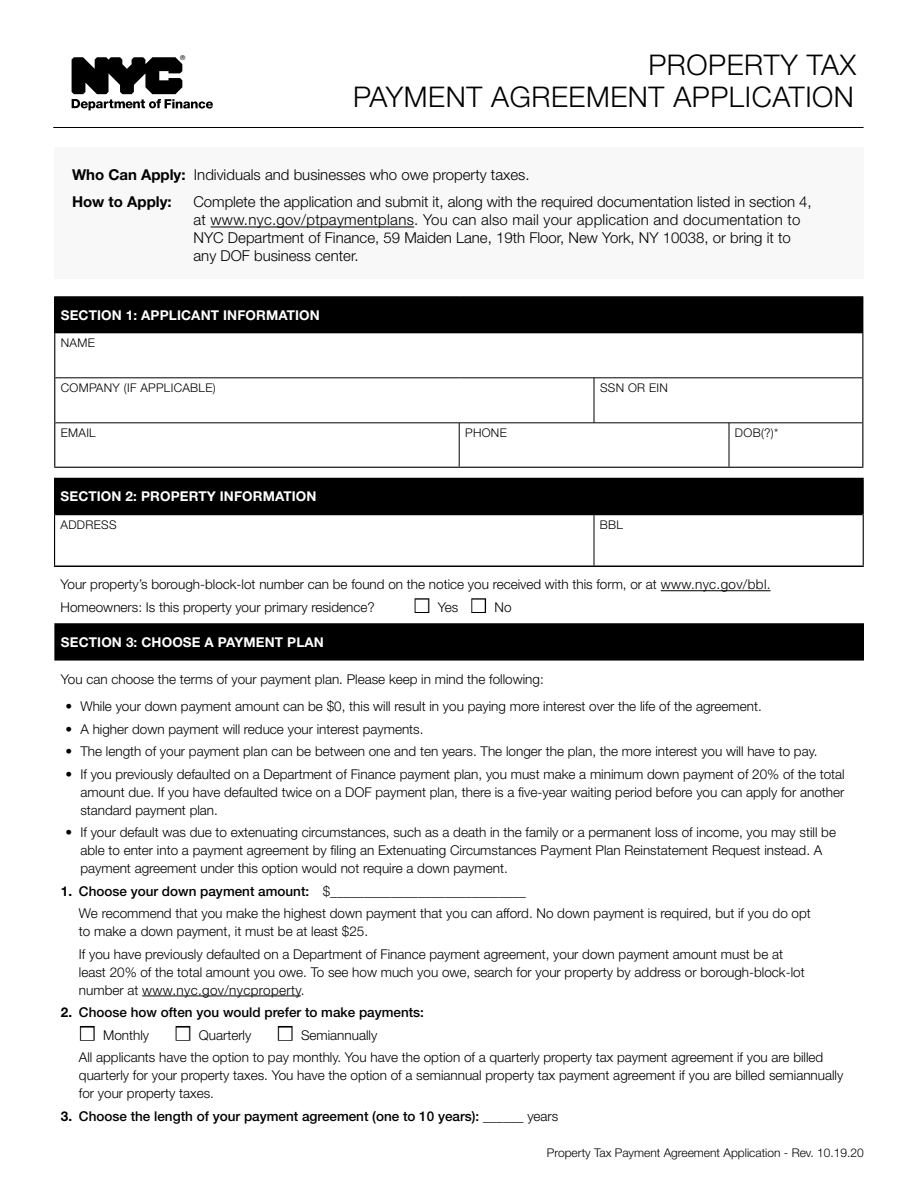
<style>
.page{position:relative;width:918px;height:1188px;background:#fff}
.page>*{position:absolute;margin:0;border:0;box-sizing:border-box;transform-origin:0 0}
.t1{font:300 28.5px/31.5px "Helvetica Neue LT Std";letter-spacing:.02em;color:#000;text-align:right}
.t2{font:300 15px/18px "Helvetica Neue LT Std";color:#000}
.t3{font:300 13.5px/18px "Helvetica Neue LT Std";color:#000}
.t4{font:500 13.5px "Helvetica Neue LT Std";color:#000}
.t5{font:700 13.5px "Helvetica Neue LT Std";letter-spacing:.01em;color:#fff}
.t6{font:300 12px "Helvetica Neue LT Std";letter-spacing:.025em;color:#000}
.t7{font:300 12px "Helvetica Neue LT Std";color:#000}
.t8{font:6.6px "Helvetica Neue";color:#000}
.s1{font-weight:700}
.s2{font-weight:500}
.s3{font-weight:300}
</style>
<div class="page">
<div style="left:54px;top:147px;width:810px;height:132px;background:#f8f8f9"></div>
<hr style="left:211px;top:227px;width:203px;height:1px;background:#000">
<div style="left:55px;top:297px;width:808px;height:36px;background:#000"></div>
<hr style="left:55px;top:333px;width:404px;height:1px;background:#000">
<hr style="left:459px;top:333px;width:135px;height:1px;background:#000">
<hr style="left:594px;top:333px;width:135px;height:1px;background:#000">
<hr style="left:729px;top:333px;width:133px;height:1px;background:#000">
<hr style="left:55px;top:378px;width:404px;height:1px;background:#000">
<hr style="left:459px;top:378px;width:135px;height:1px;background:#000">
<hr style="left:594px;top:378px;width:135px;height:1px;background:#000">
<hr style="left:594px;top:378px;width:1px;height:45px;background:#000">
<hr style="left:729px;top:378px;width:133px;height:1px;background:#000">
<hr style="left:55px;top:423px;width:404px;height:1px;background:#000">
<hr style="left:459px;top:423px;width:135px;height:1px;background:#000">
<hr style="left:459px;top:423px;width:1px;height:44px;background:#000">
<hr style="left:594px;top:423px;width:135px;height:1px;background:#000">
<hr style="left:729px;top:423px;width:133px;height:1px;background:#000">
<hr style="left:729px;top:423px;width:1px;height:44px;background:#000">
<hr style="left:54px;top:296px;width:405px;height:1px;background:#000">
<hr style="left:54px;top:297px;width:1px;height:36px;background:#000">
<hr style="left:459px;top:296px;width:135px;height:1px;background:#000">
<hr style="left:594px;top:296px;width:135px;height:1px;background:#000">
<hr style="left:729px;top:296px;width:134px;height:1px;background:#000">
<hr style="left:54px;top:333px;width:1px;height:45px;background:#000">
<hr style="left:862px;top:333px;width:1px;height:45px;background:#000">
<hr style="left:54px;top:378px;width:1px;height:45px;background:#000">
<hr style="left:862px;top:378px;width:1px;height:45px;background:#000">
<hr style="left:54px;top:423px;width:1px;height:44px;background:#000">
<hr style="left:862px;top:423px;width:1px;height:44px;background:#000">
<hr style="left:54px;top:467px;width:405px;height:1px;background:#000">
<hr style="left:459px;top:467px;width:135px;height:1px;background:#000">
<hr style="left:594px;top:467px;width:135px;height:1px;background:#000">
<hr style="left:729px;top:467px;width:134px;height:1px;background:#000">
<div style="left:55px;top:624px;width:808px;height:36px;background:#000"></div>
<hr style="left:54px;top:659px;width:810px;height:2px;background:#000">
<hr style="left:54px;top:623px;width:810px;height:1px;background:#000">
<hr style="left:54px;top:624px;width:2px;height:35px;background:#000">
<hr style="left:863px;top:624px;width:1px;height:35px;background:#000">
<hr style="left:142px;top:996px;width:159px;height:1px;background:#000">
<div style="left:55px;top:478px;width:808px;height:36px;background:#000"></div>
<hr style="left:54px;top:478px;width:540px;height:1px;background:#000">
<hr style="left:594px;top:478px;width:270px;height:1px;background:#000">
<hr style="left:55px;top:514px;width:539px;height:1px;background:#000">
<hr style="left:594px;top:514px;width:269px;height:1px;background:#000">
<hr style="left:54px;top:566px;width:540px;height:1px;background:#000">
<hr style="left:594px;top:566px;width:270px;height:1px;background:#000">
<hr style="left:54px;top:479px;width:1px;height:35px;background:#000">
<hr style="left:863px;top:479px;width:1px;height:35px;background:#000">
<hr style="left:54px;top:514px;width:1px;height:52px;background:#000">
<hr style="left:863px;top:514px;width:1px;height:52px;background:#000">
<hr style="left:594px;top:515px;width:1px;height:51px;background:#000">
<hr style="left:661px;top:590px;width:110px;height:1px;background:#000">
<svg style="left:72px;top:57px;width:141px;height:53px"></svg>
<hr style="left:53px;top:127px;width:811px;height:1px;background:#000">
<p class="t8" style="left:180px;top:53px;width:7px">®</p>
<h1 class="t1" style="left:353px;top:49px;width:505px">PROPERTY TAX<br>PAYMENT AGREEMENT APPLICATION</h1>
<p class="t2" style="left:72px;top:160px;width:459px;line-height:27.8px"><span class="s1">Who Can Apply:</span> Individuals and businesses who owe property taxes.<br><span class="s1">How to Apply:</span></p>
<p class="t2" style="left:193px;top:193px;width:620px">Complete the application and submit it, along with the required documentation listed in section 4, at www.nyc.gov/ptpaymentplans. You can also mail your application and documentation to NYC Department of Finance, 59 Maiden Lane, 19th Floor, New York, NY 10038, or bring it to any DOF business center.</p>
<p class="t5" style="left:61px;top:306px;width:261px">SECTION 1: APPLICANT INFORMATION</p>
<p class="t6" style="left:61px;top:336px;width:36px">NAME</p>
<p class="t6" style="left:61px;top:381px;width:156px">COMPANY (IF APPLICABLE)</p>
<p class="t6" style="left:600px;top:381px;width:70px">SSN OR EIN</p>
<p class="t6" style="left:61px;top:426px;width:36px">EMAIL</p>
<p class="t6" style="left:465px;top:426px;width:43px">PHONE</p>
<p class="t6" style="left:735px;top:426px;width:45px">DOB(?)*</p>
<p class="t5" style="left:61px;top:488px;width:258px">SECTION 2: PROPERTY INFORMATION</p>
<p class="t6" style="left:61px;top:517px;width:58px">ADDRESS</p>
<p class="t6" style="left:600px;top:517px;width:25px">BBL</p>
<p class="t3" style="left:61px;top:573px;width:712px;line-height:22.5px">Your property’s borough-block-lot number can be found on the notice you received with this form, or at www.nyc.gov/bbl.<br>Homeowners: Is this property your primary residence?</p>
<p class="t3" style="left:415px;top:598px;width:98px">■ Yes ■ No</p>
<p class="t5" style="left:61px;top:633px;width:264px">SECTION 3: CHOOSE A PAYMENT PLAN</p>
<p class="t3" style="left:61px;top:670px;width:484px">You can choose the terms of your payment plan. Please keep in mind the following:</p>
<p class="t3" style="left:65px;top:697px;width:698px">• While your down payment amount can be $0, this will result in you paying more interest over the life of the agreement.</p>
<p class="t3" style="left:65px;top:719px;width:360px">• A higher down payment will reduce your interest payments.</p>
<p class="t3" style="left:65px;top:742px;width:754px">• The length of your payment plan can be between one and ten years. The longer the plan, the more interest you will have to pay.</p>
<p class="t3" style="left:80px;top:765px;width:766px;text-align:justify;text-indent:-15px">• If you previously defaulted on a Department of Finance payment plan, you must make a minimum down payment of 20% of the total amount due. If you have defaulted twice on a DOF payment plan, there is a five-year waiting period before you can apply for another standard payment plan.</p>
<p class="t3" style="left:80px;top:823px;width:757px;text-indent:-15px">• If your default was due to extenuating circumstances, such as a death in the family or a permanent loss of income, you may still be able to enter into a payment agreement by filing an Extenuating Circumstances Payment Plan Reinstatement Request instead. A payment agreement under this option would not require a down payment.</p>
<p class="t3" style="left:79px;top:879px;width:733px;line-height:22.5px;text-indent:-18px"><span class="s1">1.</span> <span class="s2">Choose your down payment amount:</span> $_____________________________<br>We recommend that you make the highest down payment that you can afford. No down payment is required, but if you do opt</p>
<p class="t3" style="left:79px;top:920px;width:706px;line-height:22.5px">to make a down payment, it must be at least $25.<br>If you have previously defaulted on a Department of Finance payment agreement, your down payment amount must be at</p>
<p class="t3" style="left:79px;top:962px;width:727px">least 20% of the total amount you owe. To see how much you owe, search for your property by address or borough-block-lot number at www.nyc.gov/nycproperty.</p>
<p class="t4" style="left:61px;top:1004px;width:365px"><span class="s1">2.</span> Choose how often you would prefer to make payments:</p>
<p class="t3" style="left:80px;top:1025px;width:70px">■ Monthly</p>
<p class="t3" style="left:176px;top:1025px;width:77px">■ Quarterly</p>
<p class="t3" style="left:79px;top:1023px;width:746px;line-height:22.5px;text-indent:199px">■ Semiannually<br>All applicants have the option to pay monthly. You have the option of a quarterly property tax payment agreement if you are billed</p>
<p class="t3" style="left:79px;top:1066px;width:766px">quarterly for your property taxes. You have the option of a semiannual property tax payment agreement if you are billed semiannually for your property taxes.</p>
<p class="t4" style="left:61px;top:1108px;width:499px"><span class="s1">3.</span> Choose the length of your payment agreement (one to 10 years): <span class="s3">______ years</span></p>
<p class="t7" style="left:547px;top:1146px;width:319px">Property Tax Payment Agreement Application - Rev. 10.19.20</p>
</div>
